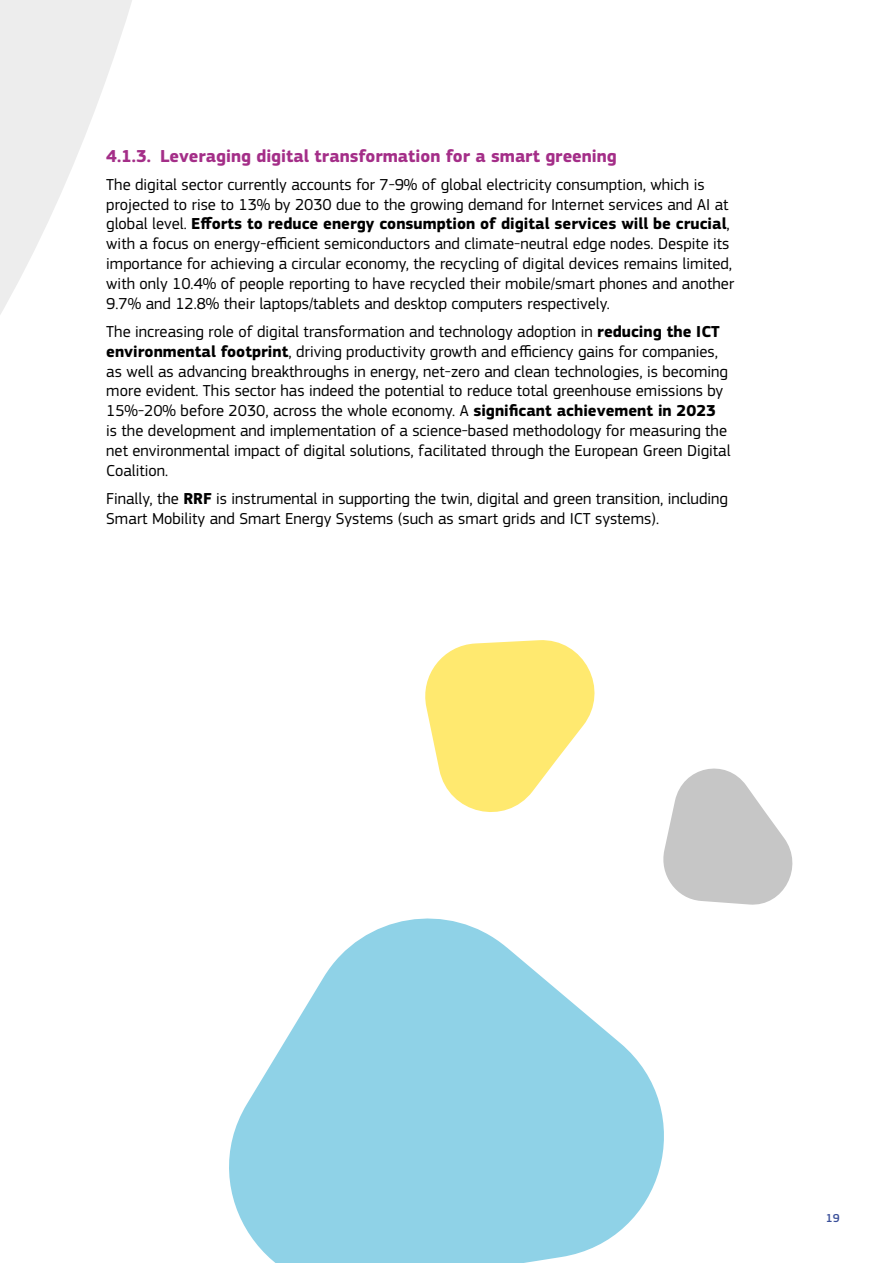
<style>
.page{position:relative;width:893px;height:1263px;background:#fff}
.page>*{position:absolute;margin:0;border:0;box-sizing:border-box;transform-origin:0 0}
.t1{font:700 18px "EC Square Sans Pro";color:#a42e88}
.Paragraph{font:16.5px/19.8px "EC Square Sans Pro";color:#000}
.t2{font:500 12px "EC Square Sans Pro";color:#3a4f99}
.s1{font-weight:700}
</style>
<div class="page">
<svg style="left:0;top:0;width:132px;height:315px;fill:#ededed"></svg>
<svg style="left:663px;top:768px;width:130px;height:137px"></svg>
<svg style="left:425px;top:640px;width:170px;height:172px"></svg>
<svg style="left:229px;top:899px;width:471px;height:364px;fill:#8fd2e7"></svg>
<p class="t1" style="left:106px;top:145px;width:512px">4.1.3. Leveraging digital transformation for a smart greening</p>
<p class="Paragraph" style="left:106px;top:175px;width:629px">The digital sector currently accounts for 7-9% of global electricity consumption, which is projected to rise to 13% by 2030 due to the growing demand for Internet services and AI at global level. <span class="s1">Efforts to reduce energy consumption of digital services will be crucial</span>, with a focus on energy-efficient semiconductors and climate-neutral edge nodes. Despite its importance for achieving a circular economy, the recycling of digital devices remains limited, with only 10.4% of people reporting to have recycled their mobile/smart phones and another 9.7% and 12.8% their laptops/tablets and desktop computers respectively.</p>
<p class="Paragraph" style="left:106px;top:322px;width:626px">The increasing role of digital transformation and technology adoption in <span class="s1">reducing the ICT environmental footprint</span>, driving productivity growth and efficiency gains for companies, as well as advancing breakthroughs in energy, net-zero and clean technologies, is becoming more evident. This sector has indeed the potential to reduce total greenhouse emissions by 15%-20% before 2030, across the whole economy. A <span class="s1">significant achievement in 2023 </span>is the development and implementation of a science-based methodology for measuring the net environmental impact of digital solutions, facilitated through the European Green Digital Coalition.</p>
<p class="Paragraph" style="left:106px;top:489px;width:623px">Finally, the <span class="s1">RRF</span> is instrumental in supporting the twin, digital and green transition, including<br>Smart Mobility and Smart Energy Systems (such as smart grids and ICT systems).</p>
<p class="t2" style="left:826px;top:1211px;width:15px">19</p>
</div>
